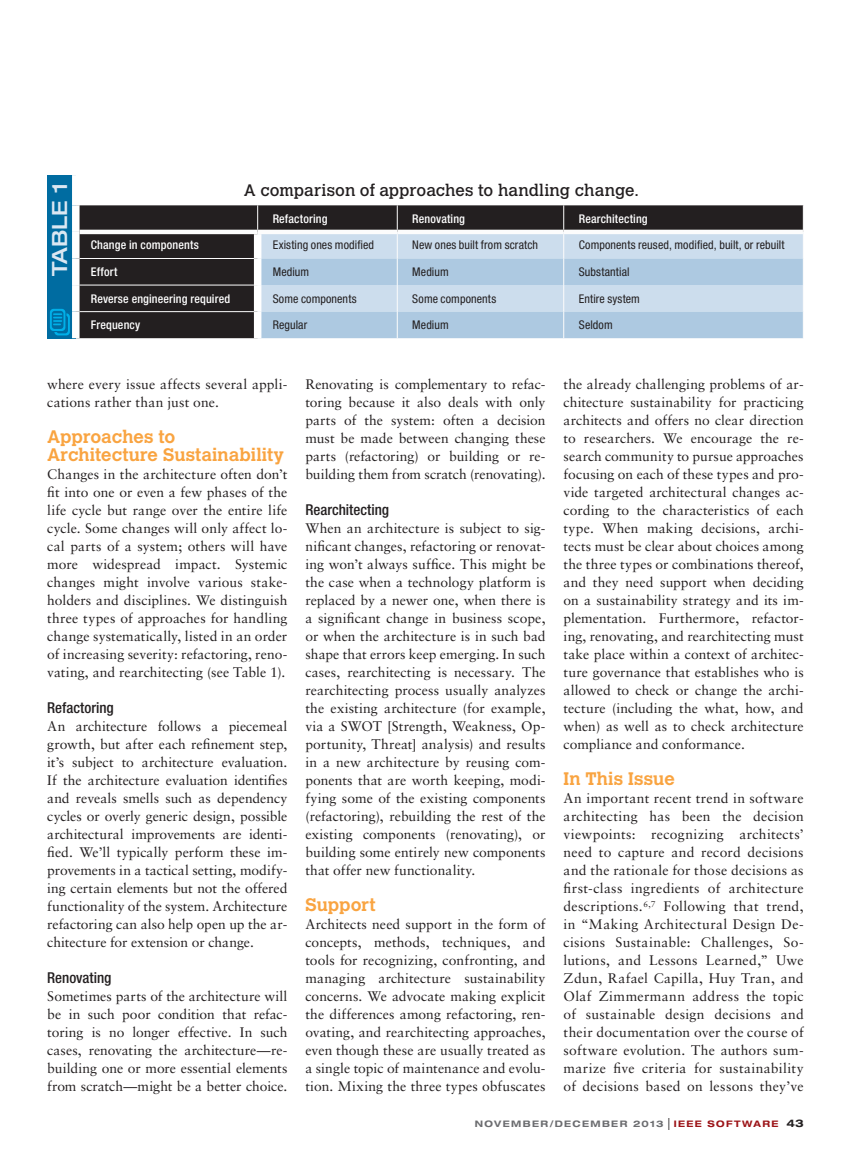
<style>
.page{position:relative;width:851px;height:1161px;background:#fff}
.page>*{position:absolute;margin:0;border:0;box-sizing:border-box;transform-origin:0 0}
.t1{font:500 expanded 21px "Helvetica Neue LT Std";color:#dbe7f2}
.t2{font:700 18px/18px "Calvert MT Std";letter-spacing:.005em;color:#f9a441}
.t3{font:16.5px "Calvert MT Std";letter-spacing:.005em;color:#231f20}
.t4{font:500 condensed 15px "Helvetica Neue LT Std";color:#231f20}
.t5{font:13.8px/18px "Sabon LT Std";letter-spacing:.005em;color:#231f20;text-align:justify}
.t6{font:condensed 12px "Helvetica Neue LT Std";letter-spacing:.01em;color:#231f20}
.t7{font:500 condensed 12px "Helvetica Neue LT Std";letter-spacing:.01em;color:#fff}
.t8{font:700 expanded 9px "Helvetica Neue LT Std";letter-spacing:.15em;color:#6c6d70}
.s1{font-family:"Helvetica LT Std";font-weight:400;font-stretch:condensed;font-size:12px;color:#231f20}
.s2{color:#9c1418}
.s3{font-size:10.5px;color:#231f20}
</style>
<div class="page">
<div style="left:47px;top:175px;width:29px;height:163px;background:#006ca1"></div>
<div style="left:80px;top:205px;width:722px;height:133px;background:#231f20"></div>
<div style="left:261px;top:234px;width:541px;height:24px;background:#ccdded"></div>
<svg style="left:261px;top:258px;width:541px;height:80px;background:#b7d0e5"></svg>
<div style="left:72px;top:205px;width:8px;height:27px;background:#fff"></div>
<div style="left:72px;top:232px;width:8px;height:26px;background:#fff"></div>
<div style="left:72px;top:258px;width:8px;height:27px;background:#fff"></div>
<div style="left:72px;top:285px;width:8px;height:27px;background:#fff"></div>
<div style="left:72px;top:312px;width:8px;height:26px;background:#fff"></div>
<svg style="left:257px;top:205px;width:1px;height:25px"></svg>
<hr style="left:80px;top:230px;width:178px;height:4px;background:#fcfcfc">
<div style="left:254px;top:234px;width:7px;height:24px;background:#fff"></div>
<div style="left:254px;top:285px;width:7px;height:27px;background:#fff"></div>
<hr style="left:258px;top:230px;width:139px;height:4px;background:#fcfcfc">
<hr style="left:397px;top:230px;width:166px;height:4px;background:#fcfcfc">
<hr style="left:563px;top:230px;width:239px;height:4px;background:#fcfcfc">
<div style="left:254px;top:258px;width:7px;height:27px;background:#fff"></div>
<div style="left:254px;top:312px;width:7px;height:26px;background:#fff"></div>
<svg style="left:397px;top:205px;width:1px;height:133px"></svg>
<svg style="left:563px;top:205px;width:1px;height:133px"></svg>
<svg style="left:802px;top:205px;width:1px;height:133px"></svg>
<div style="left:72px;top:175px;width:8px;height:30px;background:#fff"></div>
<hr style="left:80px;top:258px;width:174px;height:1px;background:#fcfcfc">
<hr style="left:80px;top:285px;width:174px;height:1px;background:#fcfcfc">
<hr style="left:80px;top:311px;width:174px;height:1px;background:#fcfcfc">
<svg style="left:50px;top:309px;width:20px;height:26px"></svg>
<h1 class="t1" style="left:47px;top:276px;width:95px;rotate:-90deg">Table 1</h1>
<p class="t3" style="left:244px;top:181px;width:397px">A comparison of approaches to handling change.</p>
<p class="t7" style="left:273px;top:212px;width:56px">Refactoring</p>
<p class="t7" style="left:412px;top:212px;width:54px">Renovating</p>
<p class="t7" style="left:578px;top:212px;width:70px">Rearchitecting</p>
<p class="t7" style="left:91px;top:238px;width:109px">Change in components</p>
<p class="t6" style="left:273px;top:238px;width:103px">Existing ones modified</p>
<p class="t6" style="left:412px;top:238px;width:127px">New ones built from scratch</p>
<p class="t6" style="left:578px;top:238px;width:207px">Components reused, modified, built, or rebuilt</p>
<p class="t7" style="left:91px;top:265px;width:28px">Effort</p>
<p class="t6" style="left:273px;top:265px;width:38px">Medium</p>
<p class="t6" style="left:412px;top:265px;width:38px">Medium</p>
<p class="t6" style="left:578px;top:265px;width:52px">Substantial</p>
<p class="t7" style="left:91px;top:291px;width:141px">Reverse engineering required</p>
<p class="t6" style="left:273px;top:291px;width:85px">Some components</p>
<p class="t6" style="left:412px;top:291px;width:85px">Some components</p>
<p class="t6" style="left:578px;top:291px;width:63px">Entire system</p>
<p class="t7" style="left:91px;top:318px;width:51px">Frequency</p>
<p class="t6" style="left:273px;top:318px;width:36px">Regular</p>
<p class="t6" style="left:412px;top:318px;width:38px">Medium</p>
<p class="t6" style="left:578px;top:318px;width:35px">Seldom</p>
<p class="t5" style="left:47px;top:375px;width:241px">where every issue affects several appli&shy;cations rather than just one.</p>
<h2 class="t2" style="left:47px;top:428px;width:238px">Approaches to<br>Architecture Sustainability</h2>
<p class="t5" style="left:47px;top:465px;width:242px">Changes in the architecture often don’t fit into one or even a few phases of the life cycle but range over the entire life cycle. Some changes will only affect lo&shy;cal parts of a system; others will have more widespread impact. Systemic changes might involve various stake&shy;holders and disciplines. We distinguish three types of approaches for handling change systematically, listed in an order of increasing severity: refactoring, reno&shy;vating, and rearchitecting (see Table 1).</p>
<p class="t4" style="left:47px;top:699px;width:68px">Refactoring</p>
<p class="t5" style="left:47px;top:717px;width:242px">An architecture follows a piecemeal growth, but after each refinement step, it’s subject to architecture evaluation.<br>If the architecture evaluation identifies and reveals smells such as dependency cycles or overly generic design, possible architectural improvements are identi&shy;fied. We’ll typically perform these im&shy;provements in a tactical setting, modify&shy;ing certain elements but not the offered functionality of the system. Architecture refactoring can also help open up the ar&shy;chitecture for extension or change.</p>
<p class="t4" style="left:47px;top:969px;width:66px">Renovating</p>
<p class="t5" style="left:47px;top:987px;width:242px">Sometimes parts of the architecture will be in such poor condition that refac&shy;toring is no longer effective. In such cases, renovating the architecture—re&shy;building one or more essential elements from scratch—might be a better choice.</p>
<p class="t5" style="left:305px;top:375px;width:242px">Renovating is complementary to refac&shy;toring because it also deals with only parts of the system: often a decision must be made between changing these parts (refactoring) or building or re&shy;building them from scratch (renovating).</p>
<p class="t4" style="left:305px;top:501px;width:85px">Rearchitecting</p>
<p class="t5" style="left:305px;top:519px;width:242px">When an architecture is subject to sig&shy;nificant changes, refactoring or renovat&shy;ing won’t always suffice. This might be the case when a technology platform is replaced by a newer one, when there is a significant change in business scope, or when the architecture is in such bad shape that errors keep emerging. In such cases, rearchitecting is necessary. The rearchitecting process usually analyzes the existing architecture (for example, via a SWOT [Strength, Weakness, Op&shy;portunity, Threat] analysis) and results in a new architecture by reusing com&shy;ponents that are worth keeping, modi&shy;fying some of the existing components (refactoring), rebuilding the rest of the existing components (renovating), or building some entirely new components that offer new functionality.</p>
<h2 class="t2" style="left:305px;top:896px;width:72px">Support</h2>
<p class="t5" style="left:305px;top:915px;width:242px">Architects need support in the form of concepts, methods, techniques, and tools for recognizing, confronting, and managing architecture sustainability concerns. We advocate making explicit the differences among refactoring, ren&shy;ovating, and rearchitecting approaches, even though these are usually treated as a single topic of maintenance and evolu&shy;tion. Mixing the three types obfuscates</p>
<p class="t5" style="left:563px;top:375px;width:242px">the already challenging problems of ar&shy;chitecture sustainability for practicing architects and offers no clear direction to researchers. We encourage the re&shy;search community to pursue approaches focusing on each of these types and pro&shy;vide targeted architectural changes ac&shy;cording to the characteristics of each type. When making decisions, archi&shy;tects must be clear about choices among the three types or combinations thereof, and they need support when deciding on a sustainability strategy and its im&shy;plementation. Furthermore, refactor&shy;ing, renovating, and rearchitecting must take place within a context of architec&shy;ture governance that establishes who is allowed to check or change the archi&shy;tecture (including the what, how, and when) as well as to check architecture compliance and conformance.</p>
<h2 class="t2" style="left:563px;top:770px;width:113px">In This Issue</h2>
<p class="t5" style="left:563px;top:789px;width:242px">An important recent trend in software architecting has been the decision viewpoints: recognizing architects’ need to capture and record decisions and the rationale for those decisions as first-class ingredients of architecture descriptions.<sup>6,7</sup> Following that trend, in “Making Architectural Design De&shy;cisions Sustainable: Challenges, So&shy;lutions, and Lessons Learned,” Uwe Zdun, Rafael Capilla, Huy Tran, and Olaf Zimmermann address the topic of sustainable design decisions and their documentation over the course of software evolution. The authors sum&shy;marize five criteria for sustainability of decisions based on lessons they’ve</p>
<p class="t8" style="left:475px;top:1118px;width:330px">NOVEMBER/DECEMBER 2013 <span class="s1">|</span> <span class="s2">IEEE SOFTWARE</span> <span class="s3">43</span></p>
</div>
